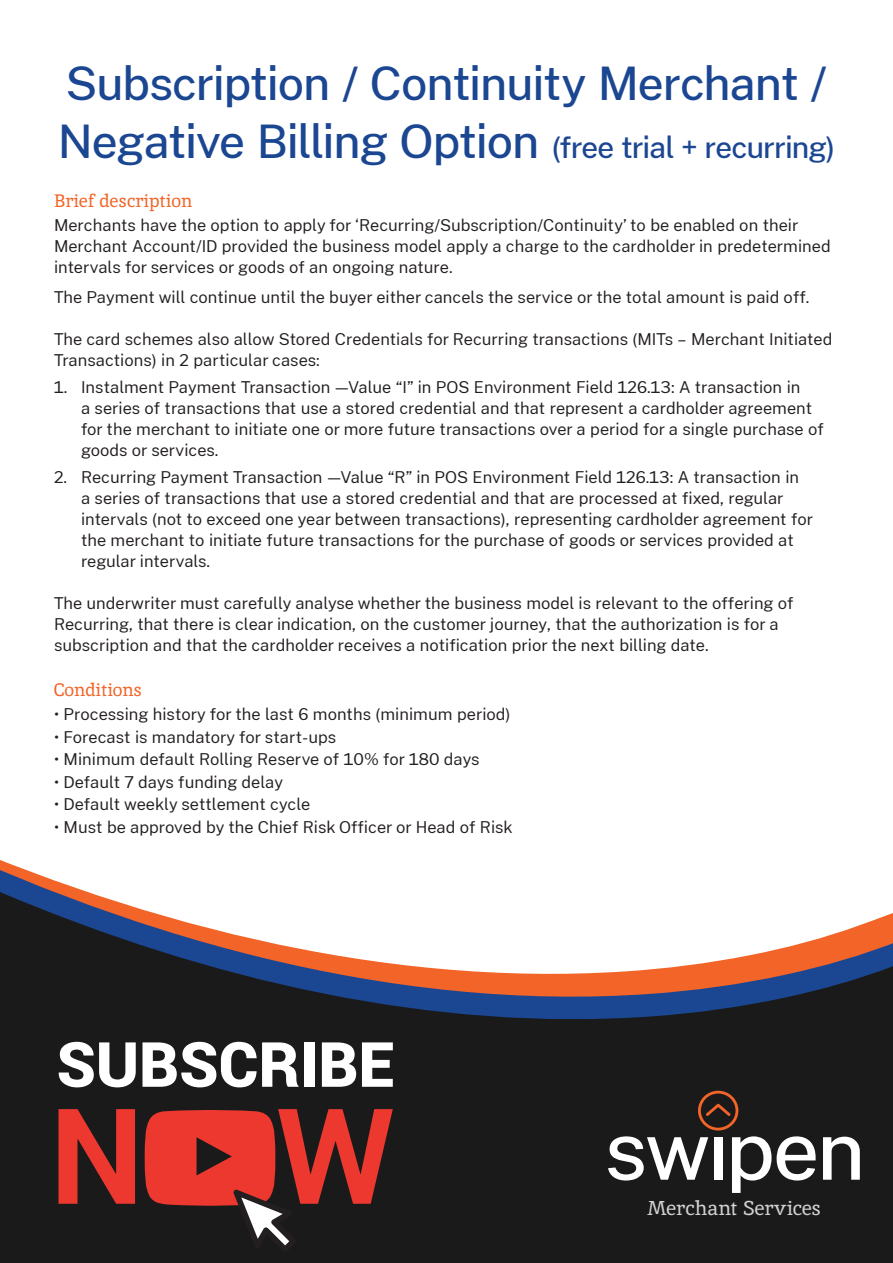
<style>
.page{position:relative;width:893px;height:1263px;background:#fff}
.page>*{position:absolute;margin:0;border:0;box-sizing:border-box;transform-origin:0 0}
.t1{font:500 46.5px/57.6px "Cheyenne Sans";letter-spacing:-.025em;color:#1b4692}
.t2{font:20.1px "Inika";letter-spacing:-.02em;color:#d1d2d4}
.t3{font:18px "Inika";color:#f26428}
.t4{font:16.5px/21px "Cheyenne Sans";color:#231f20}
.s1{font-size:30px}
</style>
<div class="page">
<svg style="left:0;top:860px;width:88px;height:32px"></svg>
<svg style="left:0;top:892px;width:893px;height:371px;fill:#1a1a1a"></svg>
<svg style="left:59px;top:1042px;width:77px;height:45px"></svg>
<svg style="left:142px;top:1042px;width:157px;height:45px"></svg>
<div style="left:304px;top:1042px;width:10px;height:45px;background:#fff"></div>
<svg style="left:322px;top:1042px;width:34px;height:45px"></svg>
<svg style="left:362px;top:1042px;width:31px;height:45px"></svg>
<svg style="left:59px;top:1109px;width:76px;height:95px;background:#a22d28"></svg>
<svg style="left:145px;top:1109px;width:248px;height:143px;background:#822d29"></svg>
<svg style="left:608px;top:1136px;width:100px;height:44px"></svg>
<div style="left:714px;top:1137px;width:8px;height:43px;background:#fff"></div>
<svg style="left:732px;top:1136px;width:39px;height:57px"></svg>
<svg style="left:777px;top:1136px;width:39px;height:44px"></svg>
<svg style="left:823px;top:1137px;width:37px;height:43px"></svg>
<svg style="left:698px;top:1091px;width:40px;height:39px;background:#522d1d"></svg>
<p class="t1" style="left:58px;top:53px;width:779px">Subscription / Continuity Merchant /<br>Negative Billing Option <span class="s1">(free trial + recurring)</span></p>
<p class="t3" style="left:54px;top:189px;width:140px">Brief description</p>
<p class="t4" style="left:54px;top:215px;width:778px">Merchants have the option to apply for ‘Recurring/Subscription/Continuity’ to be enabled on their<br>Merchant Account/ID provided the business model apply a charge to the cardholder in predetermined intervals for services or goods of an ongoing nature.</p>
<p class="t4" style="left:54px;top:287px;width:757px">The Payment will continue until the buyer either cancels the service or the total amount is paid off.</p>
<p class="t4" style="left:54px;top:329px;width:780px">The card schemes also allow Stored Credentials for Recurring transactions (MITs – Merchant Initiated<br>Transactions) in 2 particular cases:</p>
<p class="t4" style="left:81px;top:377px;width:744px;text-indent:-27px">1. Instalment Payment Transaction —Value “I” in POS Environment Field 126.13: A transaction in<br>a series of transactions that use a stored credential and that represent a cardholder agreement for the merchant to initiate one or more future transactions over a period for a single purchase of goods or services.</p>
<p class="t4" style="left:81px;top:467px;width:734px;text-indent:-27px">2. Recurring Payment Transaction —Value “R” in POS Environment Field 126.13: A transaction in<br>a series of transactions that use a stored credential and that are processed at fixed, regular intervals (not to exceed one year between transactions), representing cardholder agreement for the merchant to initiate future transactions for the purchase of goods or services provided at regular intervals.</p>
<p class="t4" style="left:54px;top:593px;width:741px">The underwriter must carefully analyse whether the business model is relevant to the offering of<br>Recurring, that there is clear indication, on the customer journey, that the authorization is for a subscription and that the cardholder receives a notification prior the next billing date.</p>
<p class="t3" style="left:54px;top:678px;width:89px">Conditions</p>
<p class="t4" style="left:54px;top:704px;width:458px">• Processing history for the last 6 months (minimum period)</p>
<p class="t4" style="left:54px;top:726px;width:284px">• Forecast is mandatory for start-ups</p>
<p class="t4" style="left:54px;top:749px;width:427px">• Minimum default Rolling Reserve of 10% for 180 days</p>
<p class="t4" style="left:54px;top:771px;width:231px">• Default 7 days funding delay</p>
<p class="t4" style="left:54px;top:794px;width:258px">• Default weekly settlement cycle</p>
<p class="t4" style="left:54px;top:816px;width:460px">• Must be approved by the Chief Risk Officer or Head of Risk</p>
<p class="t2" style="left:647px;top:1195px;width:175px">Merchant Services</p>
</div>
